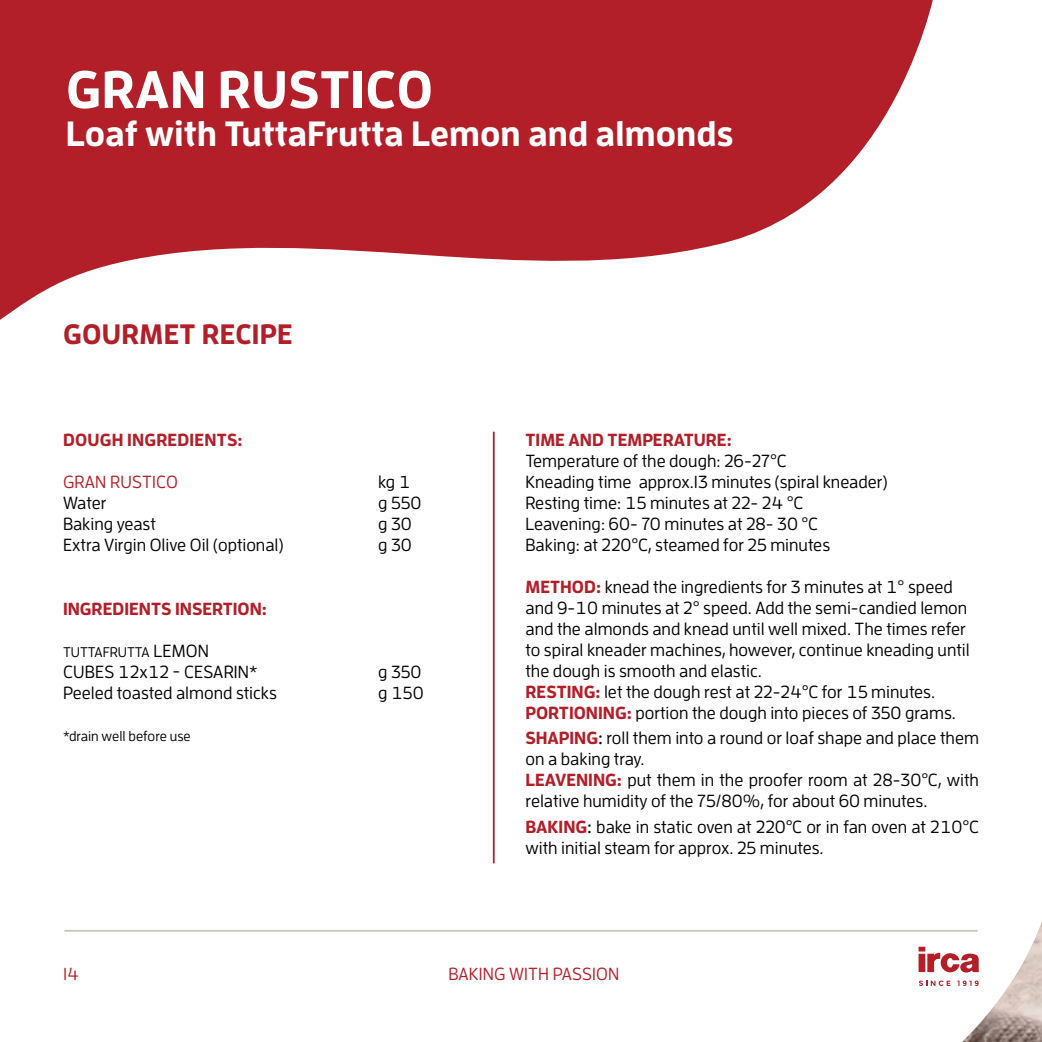
<style>
.page{position:relative;width:1042px;height:1042px;background:#fff}
.page>*{position:absolute;margin:0;border:0;box-sizing:border-box;transform-origin:0 0}
.t1{font:700 52.5px "Enzo OT";letter-spacing:.01em;color:#fff}
.t2{font:700 35px "Enzo OT";color:#fff}
.t3{font:700 28px "Enzo Pro";letter-spacing:.01em;color:#b21f29}
.t4{font:500 17.5px/21px "Enzo Pro";color:#000}
.t5{font:700 17.5px "Enzo Pro";color:#b21f29}
.t6{font:500 17.5px "Enzo Pro";letter-spacing:.01em;color:#b21f29}
.t7{font:500 14px "Enzo Pro";color:#000}
.s1{font-size:17.5px}
.s2{font-weight:700;color:#b21f29}
.s3{font-family:"Minion Pro";font-weight:400;font-size:21px}
</style>
<div class="page">
<svg style="left:0;top:0;width:889px;height:320px;fill:#b21f29"></svg>
<hr style="left:64px;top:930px;width:913px;height:1px;background:#cbc3bb">
<svg style="left:889px;top:0;width:73px;height:986px"></svg>
<img style="left:962px;top:922px;width:80px;height:120px">
<hr style="left:493px;top:432px;width:2px;height:431px;background:#b21f29">
<h1 class="t1" style="left:66px;top:56px;width:368px">GRAN RUSTICO</h1>
<h2 class="t2" style="left:66px;top:112px;width:669px">Loaf with TuttaFrutta Lemon and almonds</h2>
<h3 class="t3" style="left:63px;top:317px;width:231px">GOURMET RECIPE</h3>
<p class="t5" style="left:63px;top:429px;width:181px">DOUGH INGREDIENTS:</p>
<p class="t6" style="left:63px;top:471px;width:116px">GRAN RUSTICO</p>
<p class="t4" style="left:378px;top:471px;width:34px">kg 1</p>
<p class="t4" style="left:63px;top:492px;width:45px">Water</p>
<p class="t4" style="left:378px;top:492px;width:45px">g 550</p>
<p class="t4" style="left:63px;top:513px;width:94px">Baking yeast</p>
<p class="t4" style="left:378px;top:513px;width:35px">g 30</p>
<p class="t4" style="left:63px;top:534px;width:222px">Extra Virgin Olive Oil (optional)</p>
<p class="t4" style="left:378px;top:534px;width:35px">g 30</p>
<p class="t5" style="left:63px;top:598px;width:205px">INGREDIENTS INSERTION:</p>
<p class="t7" style="left:63px;top:644px;width:148px">TUTTAFRUTTA <span class="s1">LEMON</span></p>
<p class="t4" style="left:63px;top:661px;width:196px">CUBES 12x12 - CESARIN*</p>
<p class="t4" style="left:378px;top:661px;width:45px">g 350</p>
<p class="t4" style="left:63px;top:682px;width:215px">Peeled toasted almond sticks</p>
<p class="t4" style="left:378px;top:682px;width:47px">g 150</p>
<p class="t7" style="left:63px;top:728px;width:129px">*drain well before use</p>
<p class="t5" style="left:525px;top:429px;width:208px">TIME AND TEMPERATURE:</p>
<p class="t4" style="left:525px;top:450px;width:363px">Temperature of the dough: 26-27°C<br>Kneading time approx.13 minutes (spiral kneader)<br>Resting time: 15 minutes at 22- 24 °C<br>Leavening: 60- 70 minutes at 28- 30 °C<br>Baking: at 220°C, steamed for 25 minutes</p>
<p class="t4" style="left:525px;top:576px;width:446px"><span class="s2">METHOD:</span> knead the ingredients for 3 minutes at 1° speed and 9-10 minutes at 2° speed. Add the semi-candied lemon and the almonds and knead until well mixed. The times refer to spiral kneader machines, however, continue kneading until the dough is smooth and elastic.<br><span class="s2">RESTING:</span> let the dough rest at 22-24°C for 15 minutes.<br><span class="s2">PORTIONING:</span> portion the dough into pieces of 350 grams.</p>
<p class="t4" style="left:525px;top:727px;width:455px"><span class="s2">SHAPING</span><span class="s3">:</span> roll them into a round or loaf shape and place them on a baking tray.<br><span class="s2">LEAVENING:</span> put them in the proofer room at 28-30°C, with relative humidity of the 75/80%, for about 60 minutes.</p>
<p class="t4" style="left:525px;top:815px;width:455px"><span class="s2">BAKING</span><span class="s3">:</span> bake in static oven at 220°C or in fan oven at 210°C with initial steam for approx. 25 minutes.</p>
<p class="t6" style="left:63px;top:963px;width:18px">14</p>
<p class="t6" style="left:448px;top:963px;width:173px">BAKING WITH PASSION</p>
</div>
